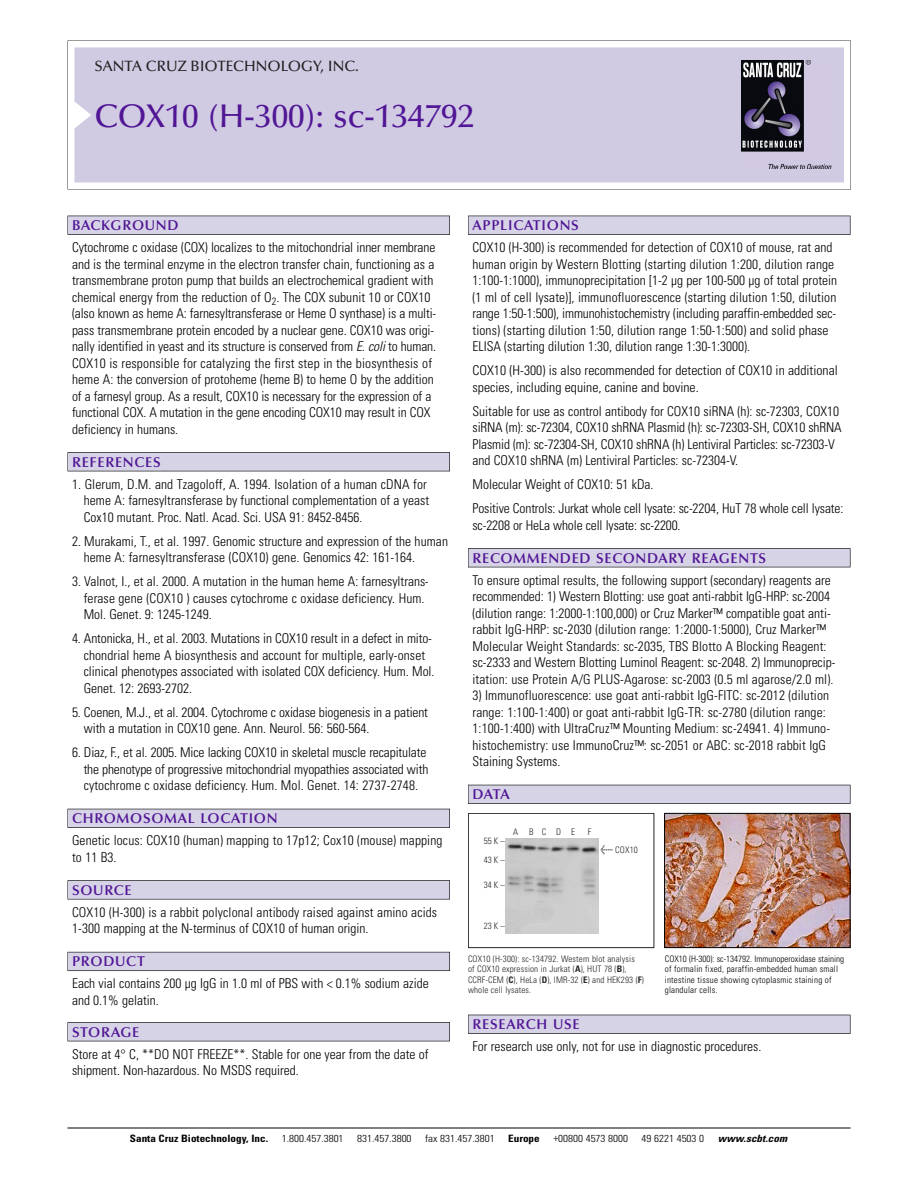
<style>
.page{position:relative;width:918px;height:1188px;background:#fff}
.page>*{position:absolute;margin:0;border:0;box-sizing:border-box;transform-origin:0 0}
.t1{font:500 33px "Optima";color:#511695}
.t2{font:500 15px "Optima";color:#231f20}
.t3{font:600 14.25px "Optima";letter-spacing:.05em;color:#511695}
.t4{font:300 condensed 13.5px/16.5px "Univers";color:#000}
.t5{font:300 condensed 10.2px "Univers";color:#000;scale:1.1 1}
.t6{font:700 condensed 10.2px "Univers";color:#000;scale:1.1 1}
.t7{font:italic 700 condensed 10.2px "Univers";letter-spacing:.005em;color:#000;scale:1.1 1}
.t8{font:9px/10.5px "Univers Condensed Light+HRFITS";letter-spacing:.015em;color:#272627}
.t9{font:300 condensed 9px/10.5px "Univers";letter-spacing:.02em;color:#000}
.s1{font-style:italic}
.s2{font-family:"Meta Plus Book Roman+ZHADPW";font-size:10.5px}
.s3{font-family:"Univers Condensed Bold+UVZOLE"}
</style>
<div class="page">
<svg style="left:68px;top:40px;width:783px;height:149px"></svg>
<div style="left:74px;top:47px;width:770px;height:135px;background:#d1cae3"></div>
<img style="left:741px;top:60px;width:90px;height:108px">
<div style="left:68px;top:216px;width:382px;height:19px;background:#525155"></div>
<div style="left:68px;top:216px;width:381px;height:18px;background:#d7d3e7"></div>
<div style="left:68px;top:452px;width:382px;height:19px;background:#525155"></div>
<div style="left:68px;top:453px;width:381px;height:18px;background:#d7d3e7"></div>
<div style="left:68px;top:809px;width:382px;height:19px;background:#525158"></div>
<div style="left:68px;top:809px;width:381px;height:18px;background:#d7d3e7"></div>
<div style="left:68px;top:880px;width:382px;height:19px;background:#575759"></div>
<div style="left:68px;top:881px;width:381px;height:18px;background:#d7d3e7"></div>
<div style="left:68px;top:952px;width:382px;height:19px;background:#5b5a62"></div>
<div style="left:68px;top:952px;width:381px;height:18px;background:#d7d3e7"></div>
<div style="left:68px;top:1022px;width:382px;height:19px;background:#525155"></div>
<div style="left:68px;top:1023px;width:381px;height:18px;background:#d7d3e7"></div>
<div style="left:468px;top:216px;width:382px;height:19px;background:#525155"></div>
<div style="left:468px;top:216px;width:382px;height:18px;background:#d7d3e7"></div>
<div style="left:468px;top:548px;width:382px;height:19px;background:#525155"></div>
<div style="left:468px;top:549px;width:382px;height:18px;background:#d7d3e7"></div>
<div style="left:468px;top:785px;width:382px;height:19px;background:#525158"></div>
<div style="left:468px;top:785px;width:382px;height:18px;background:#d7d3e7"></div>
<div style="left:468px;top:1015px;width:382px;height:19px;background:#515055"></div>
<div style="left:468px;top:1015px;width:382px;height:18px;background:#d7d3e7"></div>
<hr style="left:68px;top:1128px;width:782px;height:1px;background:#000">
<img style="left:666px;top:815px;width:182px;height:131px">
<div style="left:664px;top:813px;width:186px;height:135px;border:1px solid #000"></div>
<div style="left:468px;top:813px;width:186px;height:135px;border:1px solid #272627"></div>
<img style="left:506px;top:838px;width:92px;height:95px">
<p class="t2" style="left:94px;top:61px;width:266px">SANTA CRUZ BIOTECHNOLOGY, INC.</p>
<h1 class="t1" style="left:94px;top:103px;width:381px">COX10 (H-300): sc-134792</h1>
<p class="t3" style="left:72px;top:219px;width:108px">BACKGROUND</p>
<p class="t4" style="left:72px;top:240px;width:366px">Cytochrome c oxidase (COX) localizes to the mitochondrial inner membrane and is the terminal enzyme in the electron transfer chain, functioning as a transmembrane proton pump that builds an electrochemical gradient with chemical energy from the reduction of O<sub>2</sub>. The COX subunit 10 or COX10 (also known as heme A: farnesyltransferase or Heme O synthase) is a multi&shy;pass transmembrane protein encoded by a nuclear gene. COX10 was origi&shy;nally identified in yeast and its structure is conserved from <span class="s1">E. coli</span> to human.<br>COX10 is responsible for catalyzing the first step in the biosynthesis of heme A: the conversion of protoheme (heme B) to heme O by the addition of a farnesyl group. As a result, COX10 is necessary for the expression of a functional COX. A mutation in the gene encoding COX10 may result in COX deficiency in humans.</p>
<p class="t3" style="left:72px;top:456px;width:90px">REFERENCES</p>
<p class="t4" style="left:84px;top:477px;width:347px;text-indent:-12px">1. Glerum, D.M. and Tzagoloff, A. 1994. Isolation of a human cDNA for heme A: farnesyltransferase by functional complementation of a yeast<br>Cox10 mutant. Proc. Natl. Acad. Sci. USA 91: 8452-8456.</p>
<p class="t4" style="left:84px;top:534px;width:366px;text-indent:-12px">2. Murakami, T., et al. 1997. Genomic structure and expression of the human heme A: farnesyltransferase (COX10) gene. Genomics 42: 161-164.</p>
<p class="t4" style="left:84px;top:574px;width:346px;text-indent:-12px">3. Valnot, I., et al. 2000. A mutation in the human heme A: farnesyltrans&shy;ferase gene (COX10 ) causes cytochrome c oxidase deficiency. Hum.<br>Mol. Genet. 9: 1245-1249.</p>
<p class="t4" style="left:84px;top:631px;width:352px;text-indent:-12px">4. Antonicka, H., et al. 2003. Mutations in COX10 result in a defect in mito&shy;chondrial heme A biosynthesis and account for multiple, early-onset clinical phenotypes associated with isolated COX deficiency. Hum. Mol.<br>Genet. 12: 2693-2702.</p>
<p class="t4" style="left:84px;top:705px;width:346px;text-indent:-12px">5. Coenen, M.J., et al. 2004. Cytochrome c oxidase biogenesis in a patient with a mutation in COX10 gene. Ann. Neurol. 56: 560-564.</p>
<p class="t4" style="left:84px;top:745px;width:346px;text-indent:-12px">6. Diaz, F., et al. 2005. Mice lacking COX10 in skeletal muscle recapitulate the phenotype of progressive mitochondrial myopathies associated with cytochrome c oxidase deficiency. Hum. Mol. Genet. 14: 2737-2748.</p>
<p class="t3" style="left:72px;top:813px;width:207px">CHROMOSOMAL LOCATION</p>
<p class="t4" style="left:72px;top:833px;width:372px">Genetic locus: COX10 (human) mapping to 17p12; Cox10 (mouse) mapping to 11 B3.</p>
<p class="t3" style="left:72px;top:884px;width:61px">SOURCE</p>
<p class="t4" style="left:72px;top:905px;width:367px">COX10 (H-300) is a rabbit polyclonal antibody raised against amino acids<br>1-300 mapping at the N-terminus of COX10 of human origin.</p>
<p class="t3" style="left:72px;top:956px;width:74px">PRODUCT</p>
<p class="t4" style="left:72px;top:976px;width:358px">Each vial contains 200 µg IgG in 1.0 ml of PBS with &lt; 0.1% sodium azide and 0.1% gelatin.</p>
<p class="t3" style="left:72px;top:1026px;width:69px">STORAGE</p>
<p class="t4" style="left:72px;top:1047px;width:358px">Store at 4° C, **DO NOT FREEZE**. Stable for one year from the date of shipment. Non-hazardous. No MSDS required.</p>
<p class="t3" style="left:473px;top:219px;width:108px">APPLICATIONS</p>
<p class="t4" style="left:473px;top:240px;width:366px">COX10 (H-300) is recommended for detection of COX10 of mouse, rat and human origin by Western Blotting (starting dilution 1:200, dilution range 1:100-1:1000), immunoprecipitation [1-2 µg per 100-500 µg of total protein (1 ml of cell lysate)], immunofluorescence (starting dilution 1:50, dilution range 1:50-1:500), immunohistochemistry (including paraffin-embedded sec&shy;tions) (starting dilution 1:50, dilution range 1:50-1:500) and solid phase ELISA (starting dilution 1:30, dilution range 1:30-1:3000).</p>
<p class="t4" style="left:473px;top:363px;width:367px">COX10 (H-300) is also recommended for detection of COX10 in additional species, including equine, canine and bovine.</p>
<p class="t4" style="left:473px;top:404px;width:371px">Suitable for use as control antibody for COX10 siRNA (h): sc-72303, COX10 siRNA (m): sc-72304, COX10 shRNA Plasmid (h): sc-72303-SH, COX10 shRNA Plasmid (m): sc-72304-SH, COX10 shRNA (h) Lentiviral Particles: sc-72303-V and COX10 shRNA (m) Lentiviral Particles: sc-72304-V.</p>
<p class="t4" style="left:473px;top:473px;width:372px;line-height:24px">Molecular Weight of COX10: 51 kDa.<br>Positive Controls: Jurkat whole cell lysate: sc-2204, HuT 78 whole cell lysate:</p>
<p class="t4" style="left:473px;top:518px;width:210px">sc-2208 or HeLa whole cell lysate: sc-2200.</p>
<p class="t3" style="left:473px;top:552px;width:295px">RECOMMENDED SECONDARY REAGENTS</p>
<p class="t4" style="left:473px;top:573px;width:364px">To ensure optimal results, the following support (secondary) reagents are recommended: 1) Western Blotting: use goat anti-rabbit IgG-HRP: sc-2004 (dilution range: 1:2000-1:100,000) or Cruz Marker™ compatible goat anti&shy;rabbit IgG-HRP: sc-2030 (dilution range: 1:2000-1:5000), Cruz Marker™ Molecular Weight Standards: sc-2035, TBS Blotto A Blocking Reagent: sc-2333 and Western Blotting Luminol Reagent: sc-2048. 2) Immunoprecip&shy;itation: use Protein A/G PLUS-Agarose: sc-2003 (0.5 ml agarose/2.0 ml).</p>
<p class="t4" style="left:473px;top:688px;width:359px">3) Immunofluorescence: use goat anti-rabbit IgG-FITC: sc-2012 (dilution range: 1:100-1:400) or goat anti-rabbit IgG-TR: sc-2780 (dilution range:<br>1:100-1:400) with UltraCruz™ Mounting Medium: sc-24941. 4) Immuno&shy;histochemistry: use ImmunoCruz™: sc-2051 or ABC: sc-2018 rabbit IgG Staining Systems.</p>
<p class="t3" style="left:473px;top:789px;width:39px">DATA</p>
<p class="t8" style="left:484px;top:832px;width:22px;line-height:19.2px">55K–<br>43K–</p>
<p class="t8" style="left:484px;top:880px;width:22px">34K–</p>
<p class="t8" style="left:484px;top:922px;width:22px">23K–</p>
<p class="t8" style="left:513px;top:827px;width:64px">A BCDE</p>
<p class="t8" style="left:588px;top:827px;width:5px">F</p>
<p class="t8" style="left:601px;top:846px;width:39px"><span class="s2">&lt;</span> COX10</p>
<p class="t8" style="left:468px;top:954px;width:177px">COX10 (H-300): sc-134792. Western blot analysis<br>of COX10 expression in Jurkat (<span class="s3">A</span>), HUT 78 (<span class="s3">B</span>), CCRF-CEM (<span class="s3">C</span>), HeLa (<span class="s3">D</span>), IMR-32 (<span class="s3">E</span>) and HEK293 (<span class="s3">F</span>) whole cell lysates.</p>
<p class="t9" style="left:665px;top:954px;width:181px">COX10 (H-300): sc-134792. Immunoperoxidase staining of formalin fixed, paraffin-embedded human small intestine tissue showing cytoplasmic staining of glandular cells.</p>
<p class="t3" style="left:473px;top:1019px;width:109px">RESEARCH USE</p>
<p class="t4" style="left:473px;top:1039px;width:290px">For research use only, not for use in diagnostic procedures.</p>
<p class="t6" style="left:130px;top:1135px;width:127px">Santa Cruz Biotechnology, Inc.</p>
<p class="t5" style="left:282px;top:1135px;width:58px">1.800.457.3801</p>
<p class="t5" style="left:357px;top:1135px;width:51px">831.457.3800</p>
<p class="t5" style="left:425px;top:1135px;width:65px">fax 831.457.3801</p>
<p class="t6" style="left:508px;top:1135px;width:30px">Europe</p>
<p class="t5" style="left:553px;top:1135px;width:69px">+00800 4573 8000</p>
<p class="t5" style="left:642px;top:1135px;width:58px">49 6221 4503 0</p>
<p class="t7" style="left:718px;top:1135px;width:64px">www.scbt.com</p>
</div>
